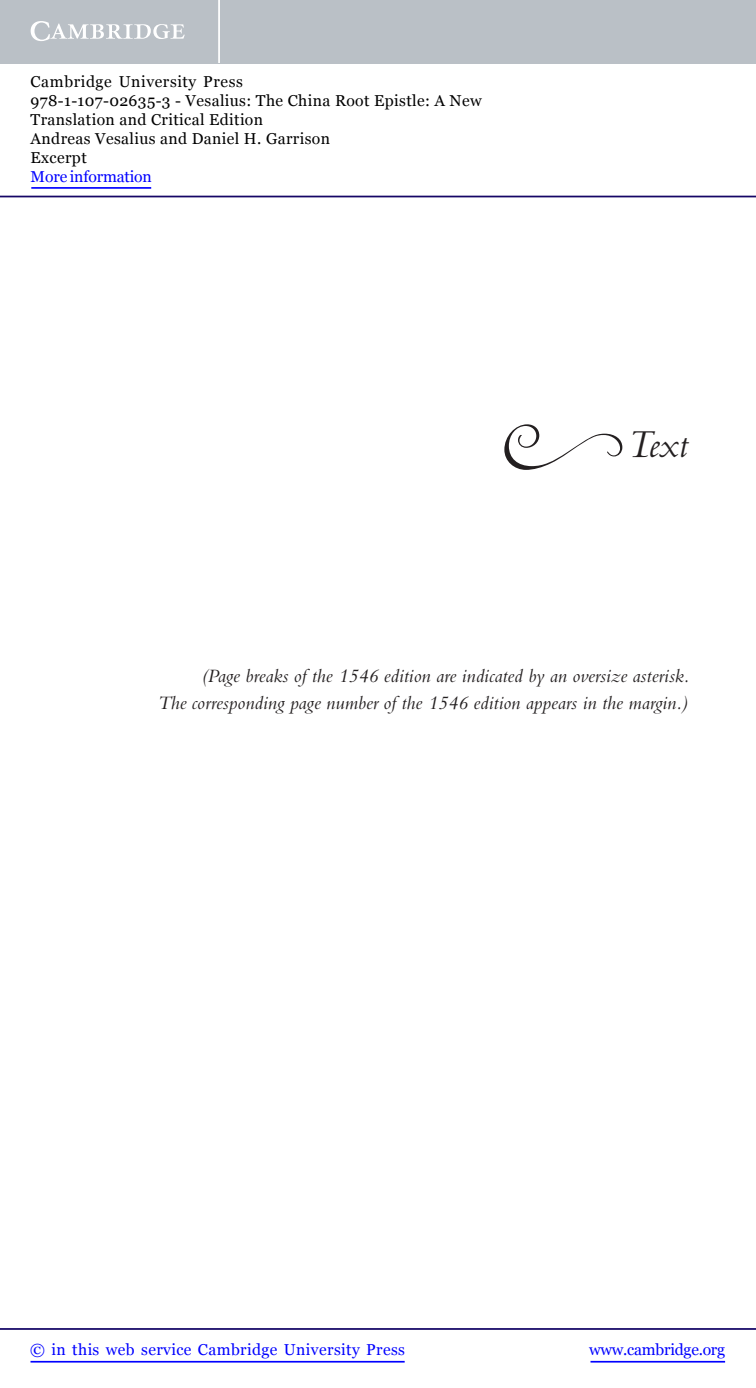
<style>
.page{position:relative;width:756px;height:1388px;background:#fff}
.page>*{position:absolute;margin:0;border:0;box-sizing:border-box;transform-origin:0 0}
.t1{font:105px "Type Embellishments Three Plain";color:#231f20}
.t2{font:italic 42px "Centaur MT Std";color:#231f20}
.t3{font:italic 19.6px/26.2px "Bembo Std";color:#231f20;text-align:right}
.t4{font:15.75px/18.9px "Georgia";letter-spacing:.025em;color:#000}
.t5{font:15.75px "Georgia";letter-spacing:.025em;color:#00f}
.t6{font:15.75px "Georgia";letter-spacing:-.015em;color:#00f}
.t7{font:15.75px "Georgia";letter-spacing:-.01em;color:#00f}
</style>
<div class="page">
<hr style="left:591px;top:1361px;width:134px;height:1px;background:#00f">
<hr style="left:0;top:1328px;width:756px;height:2px;background:#150666">
<hr style="left:31px;top:1361px;width:374px;height:1px;background:#00f">
<div style="left:0;top:0;width:756px;height:63px;background:#bac0c6"></div>
<svg style="left:31px;top:21px;width:154px;height:20px"></svg>
<hr style="left:218px;top:0;width:2px;height:63px;background:#fff">
<hr style="left:0;top:196px;width:756px;height:1px;background:#150666">
<hr style="left:31px;top:187px;width:120px;height:2px;background:#00f">
<p class="t4" style="left:31px;top:73px;width:453px">Cambridge University Press<br>978-1-107-02635-3 - Vesalius: The China Root Epistle: A New Translation and Critical Edition<br>Andreas Vesalius and Daniel H. Garrison<br>Excerpt</p>
<p class="t7" style="left:31px;top:167px;width:123px">More information</p>
<h1 class="t1" style="left:499px;top:385px;width:129px">_</h1>
<h2 class="t2" style="left:628px;top:428px;width:61px">Text</h2>
<p class="t3" style="left:158px;top:665px;width:533px">(Page breaks of the 1546 edition are indicated by an oversize asterisk.<br>The corresponding page number of the 1546 edition appears in the margin.)</p>
<p class="t5" style="left:30px;top:1339px;width:376px">© in this web service Cambridge University Press</p>
<p class="t6" style="left:589px;top:1339px;width:137px">www.cambridge.org</p>
</div>
